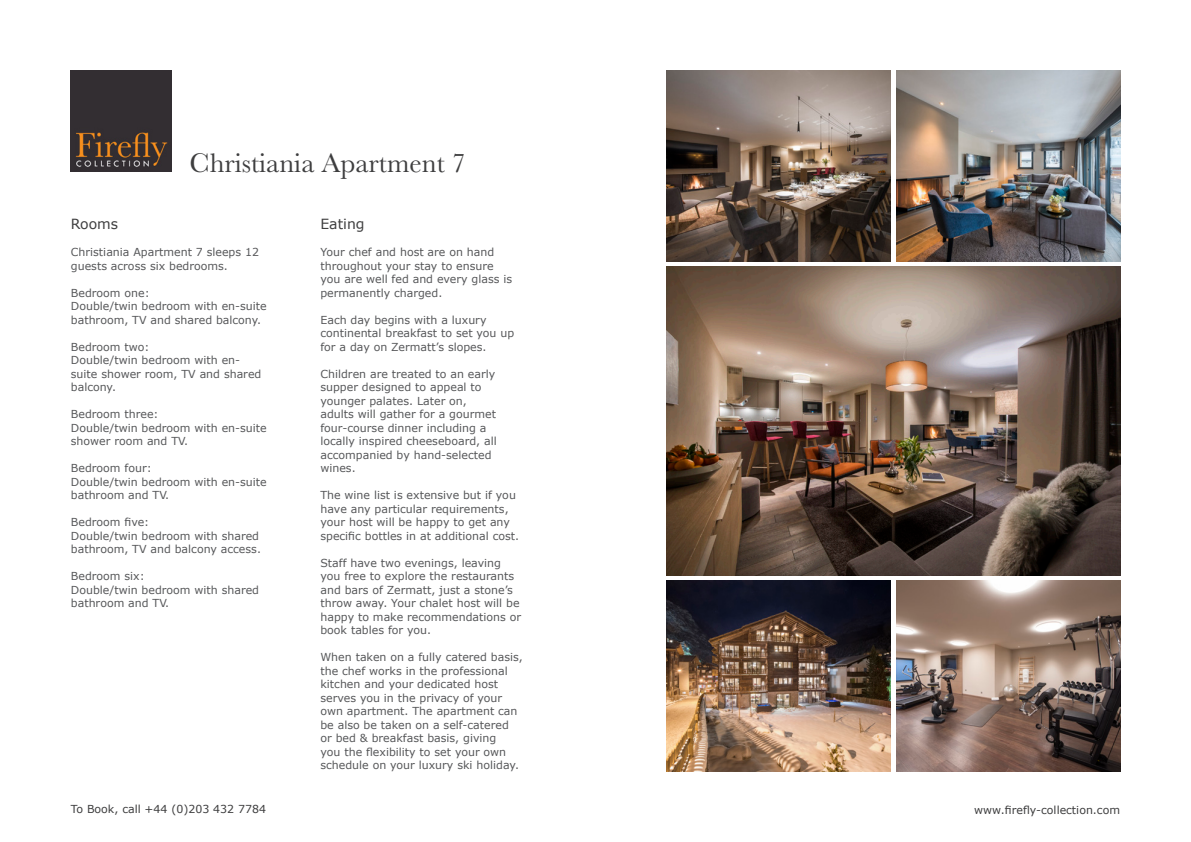
<style>
.page{position:relative;width:1191px;height:842px;background:#fff}
.page>*{position:absolute;margin:0;border:0;box-sizing:border-box;transform-origin:0 0}
.t1{font:28px "Baskerville";color:#3e3e3f}
.t2{font:14px "Verdana";color:#3e3e3f}
.t3{font:11px/13.5px "Verdana";color:#57585a}
.t4{font:11px "Verdana";color:#3e3e3f}
</style>
<div class="page">
<img style="left:71px;top:71px;width:101px;height:101px">
<img style="left:666px;top:267px;width:454px;height:308px">
<img style="left:896px;top:581px;width:224px;height:190px">
<img style="left:666px;top:581px;width:224px;height:190px">
<img style="left:666px;top:71px;width:224px;height:190px">
<img style="left:896px;top:71px;width:224px;height:190px">
<p class="t1" style="left:190px;top:145px;width:278px">Christiania Apartment 7</p>
<p class="t2" style="left:71px;top:215px;width:49px">Rooms</p>
<p class="t3" style="left:71px;top:245px;width:190px">Christiania Apartment 7 sleeps 12 guests across six bedrooms.</p>
<p class="t3" style="left:71px;top:286px;width:80px">Bedroom one:</p>
<p class="t3" style="left:71px;top:299px;width:197px">Double/twin bedroom with en-suite bathroom, TV and shared balcony.</p>
<p class="t3" style="left:71px;top:340px;width:80px">Bedroom two:</p>
<p class="t3" style="left:71px;top:353px;width:192px">Double/twin bedroom with en&shy;suite shower room, TV and shared balcony.</p>
<p class="t3" style="left:71px;top:407px;width:89px">Bedroom three:</p>
<p class="t3" style="left:71px;top:421px;width:197px">Double/twin bedroom with en-suite shower room and TV.</p>
<p class="t3" style="left:71px;top:461px;width:82px">Bedroom four:</p>
<p class="t3" style="left:71px;top:475px;width:197px">Double/twin bedroom with en-suite bathroom and TV.</p>
<p class="t3" style="left:71px;top:515px;width:80px">Bedroom five:</p>
<p class="t3" style="left:71px;top:529px;width:192px">Double/twin bedroom with shared bathroom, TV and balcony access.</p>
<p class="t3" style="left:71px;top:569px;width:75px">Bedroom six:</p>
<p class="t3" style="left:71px;top:583px;width:190px">Double/twin bedroom with shared bathroom and TV.</p>
<p class="t4" style="left:71px;top:802px;width:197px">To Book, call +44 (0)203 432 7784</p>
<p class="t2" style="left:320px;top:215px;width:46px">Eating</p>
<p class="t3" style="left:320px;top:245px;width:193px">Your chef and host are on hand throughout your stay to ensure you are well fed and every glass is permanently charged.</p>
<p class="t3" style="left:320px;top:313px;width:195px">Each day begins with a luxury continental breakfast to set you up for a day on Zermatt’s slopes.</p>
<p class="t3" style="left:320px;top:367px;width:178px">Children are treated to an early supper designed to appeal to younger palates. Later on, adults will gather for a gourmet four-course dinner including a locally inspired cheeseboard, all accompanied by hand-selected wines.</p>
<p class="t3" style="left:320px;top:488px;width:200px">The wine list is extensive but if you have any particular requirements, your host will be happy to get any specific bottles in at additional cost.</p>
<p class="t3" style="left:320px;top:556px;width:202px">Staff have two evenings, leaving you free to explore the restaurants and bars of Zermatt, just a stone’s throw away. Your chalet host will be happy to make recommendations or book tables for you.</p>
<p class="t3" style="left:320px;top:650px;width:204px">When taken on a fully catered basis, the chef works in the professional kitchen and your dedicated host serves you in the privacy of your own apartment. The apartment can be also be taken on a self-catered or bed &amp; breakfast basis, giving<br>you the flexibility to set your own schedule on your luxury ski holiday.</p>
<p class="t4" style="left:974px;top:803px;width:147px">www.firefly-collection.com</p>
</div>
